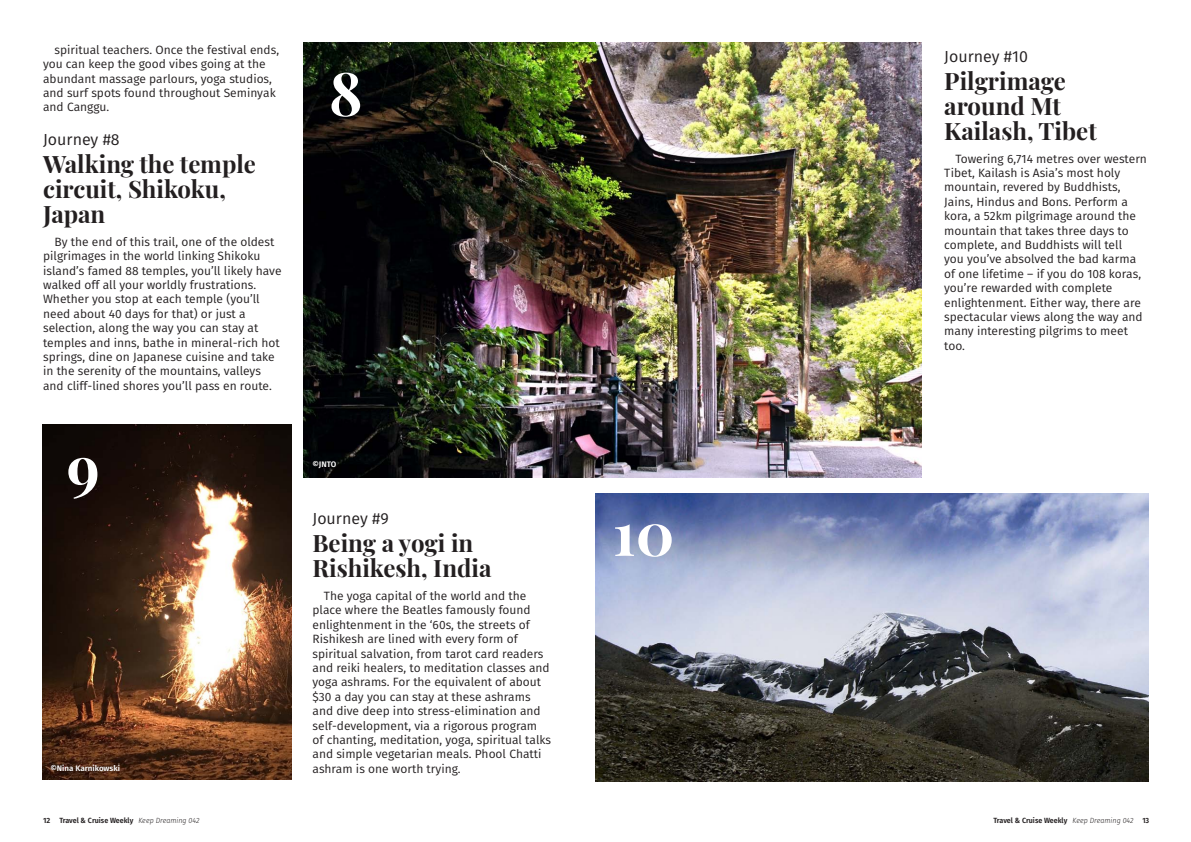
<style>
.page{position:relative;width:1191px;height:842px;background:#fff}
.page>*{position:absolute;margin:0;border:0;box-sizing:border-box;transform-origin:0 0}
.TCW_title{font:700 60px "Playfair Display";color:#fff}
.TCW_mini_head{font:700 24px/25px "Playfair Display";color:#231f20}
.TCW_precede{font:16px "Fira Sans";color:#231f20}
.TCW_body_with_indent{font:12px/14.4px "Fira Sans";color:#231f20}
.TCW_caption{font:600 8px "Fira Sans";color:#fff}
.t1{font:600 7.5px "Fira Sans";color:#231f20}
.t2{font:600 7.5px "Fira Sans";color:#231f20;scale:.95 1}
.s1{font-weight:300;font-style:italic}
</style>
<div class="page">
<img style="left:304px;top:43px;width:617px;height:435px">
<img style="left:43px;top:425px;width:249px;height:354px">
<img style="left:595px;top:494px;width:553px;height:287px">
<p class="TCW_body_with_indent" style="left:43px;top:42px;width:237px;text-indent:11px">spiritual teachers. Once the festival ends, you can keep the good vibes going at the abundant massage parlours, yoga studios, and surf spots found throughout Seminyak and Canggu.</p>
<p class="TCW_precede" style="left:43px;top:127px;width:78px">Journey #8</p>
<p class="TCW_mini_head" style="left:43px;top:149px;width:214px">Walking the temple circuit, Shikoku,<br>Japan</p>
<p class="TCW_body_with_indent" style="left:43px;top:234px;width:240px;text-indent:11px">By the end of this trail, one of the oldest pilgrimages in the world linking Shikoku island’s famed 88 temples, you’ll likely have walked off all your worldly frustrations.<br>Whether you stop at each temple (you’ll need about 40 days for that) or just a selection, along the way you can stay at temples and inns, bathe in mineral-rich hot springs, dine on Japanese cuisine and take in the serenity of the mountains, valleys and cliff-lined shores you’ll pass en route.</p>
<p class="TCW_title" style="left:67px;top:420px;width:35px">9</p>
<p class="TCW_caption" style="left:50px;top:761px;width:71px">©Nina Karnikowski</p>
<p class="TCW_title" style="left:329px;top:46px;width:35px">8</p>
<p class="TCW_caption" style="left:312px;top:457px;width:25px">©JNTO</p>
<p class="TCW_precede" style="left:312px;top:507px;width:78px">Journey #9</p>
<p class="TCW_mini_head" style="left:312px;top:528px;width:180px">Being a yogi in<br>Rishikesh, India</p>
<p class="TCW_body_with_indent" style="left:312px;top:588px;width:240px;text-indent:11px">The yoga capital of the world and the place where the Beatles famously found enlightenment in the ‘60s, the streets of Rishikesh are lined with every form of spiritual salvation, from tarot card readers and reiki healers, to meditation classes and yoga ashrams. For the equivalent of about $30 a day you can stay at these ashrams and dive deep into stress-elimination and self-development, via a rigorous program<br>of chanting, meditation, yoga, spiritual talks and simple vegetarian meals. Phool Chatti ashram is one worth trying.</p>
<p class="TCW_title" style="left:612px;top:486px;width:63px">10</p>
<p class="TCW_precede" style="left:944px;top:44px;width:85px">Journey #10</p>
<p class="TCW_mini_head" style="left:944px;top:66px;width:154px">Pilgrimage around Mt<br>Kailash, Tibet</p>
<p class="TCW_body_with_indent" style="left:944px;top:151px;width:204px;text-indent:11px">Towering 6,714 metres over western<br>Tibet, Kailash is Asia’s most holy mountain, revered by Buddhists,<br>Jains, Hindus and Bons. Perform a kora, a 52km pilgrimage around the mountain that takes three days to complete, and Buddhists will tell<br>you you’ve absolved the bad karma of one lifetime – if you do 108 koras, you’re rewarded with complete enlightenment. Either way, there are spectacular views along the way and many interesting pilgrims to meet too.</p>
<p class="t1" style="left:43px;top:814px;width:158px">12 Travel &amp; Cruise Weekly <span class="s1">Keep Dreaming 042</span></p>
<p class="t2" style="left:993px;top:814px;width:165px">Travel &amp; Cruise Weekly <span class="s1">Keep Dreaming 042</span> 13</p>
</div>
